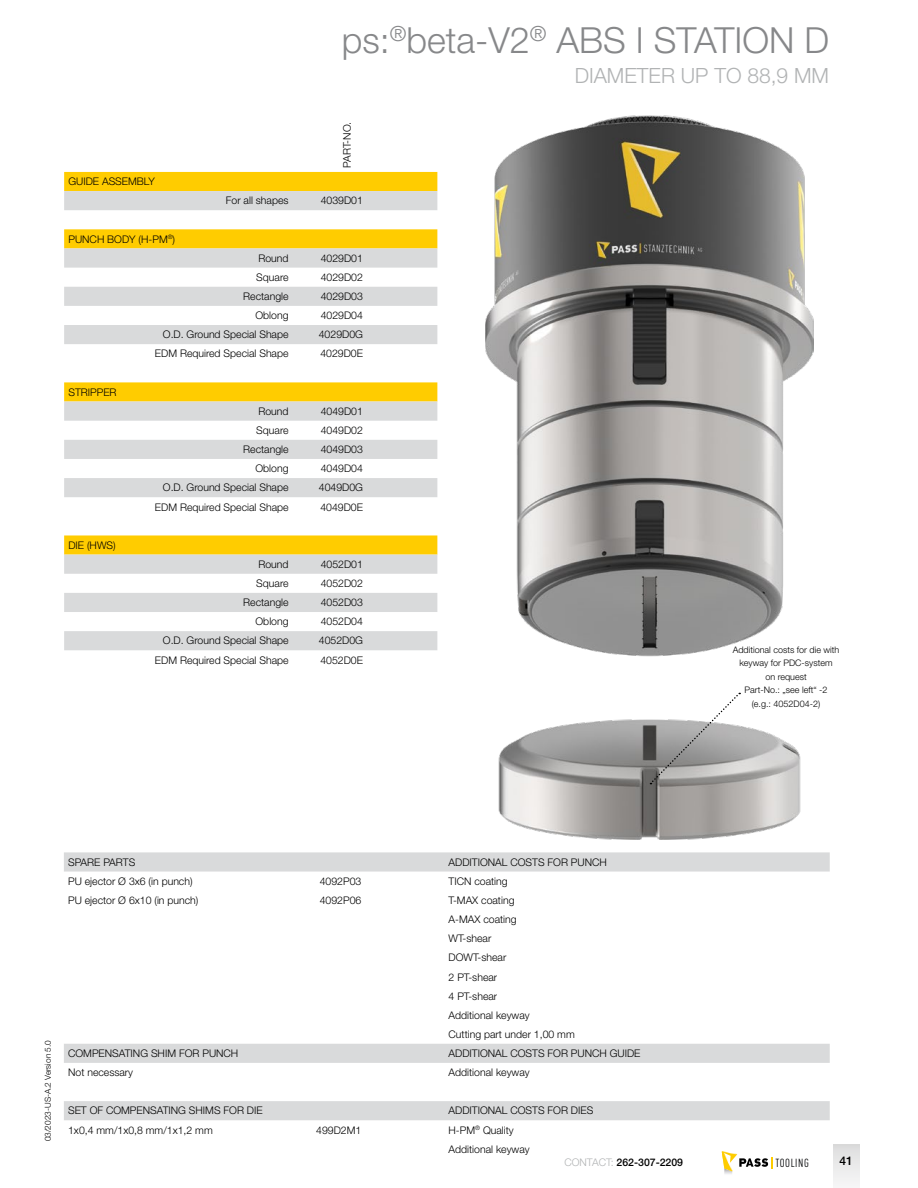
<style>
.page{position:relative;width:918px;height:1188px;background:#fff}
.page>*{position:absolute;margin:0;border:0;box-sizing:border-box;transform-origin:0 0}
.t1{font:300 36px "Helvetica Neue LT Std";color:#87888a}
.t2{font:300 21px "Helvetica Neue LT Std";color:#b1b3b4}
.t3{font:500 12px "Helvetica Neue LT Std";color:#000}
.t4{font:11.7px "DIN Cond";letter-spacing:.05em;color:#000204}
.t5{font:300 10.5px/19.2px "Helvetica Neue LT Std";color:#000}
.t6{font:500 10.5px "Helvetica Neue LT Std";color:#000}
.t7{font:300 9px/13.5px "Helvetica Neue LT Std";color:#000;text-align:center}
.t8{font:300 8.25px "Helvetica Neue LT Std";color:#000}
.s1{font-weight:300;color:#b1b3b4}
</style>
<div class="page">
<img style="left:486px;top:115px;width:328px;height:725px">
<div style="left:834px;top:1145px;width:25px;height:43px;background:linear-gradient(to bottom,#ddddde,#f7f7f8)"></div>
<svg style="left:722px;top:1151px;width:50px;height:23px"></svg>
<svg style="left:64px;top:852px;width:766px;height:268px"></svg>
<div style="left:64px;top:172px;width:373px;height:19px;background:#fc0"></div>
<svg style="left:64px;top:191px;width:373px;height:459px"></svg>
<svg style="left:649px;top:693px;width:91px;height:92px"></svg>
<h1 class="t1" style="left:342px;top:18px;width:489px">ps:<sup>®</sup>beta-V2<sup>®</sup> ABS I STATION D</h1>
<h2 class="t2" style="left:575px;top:62px;width:256px">DIAMETER UP TO 88,9 MM</h2>
<p class="t5" style="left:68px;top:172px;width:88px">GUIDE ASSEMBLY</p>
<p class="t5" style="left:68px;top:229px;width:108px">PUNCH BODY (H-PM<sup>®</sup>)</p>
<p class="t5" style="left:337px;top:168px;width:47px;rotate:-90deg">PART-NO.</p>
<p class="t5" style="left:226px;top:191px;width:64px">For all shapes</p>
<p class="t5" style="left:321px;top:191px;width:44px">4039D01</p>
<p class="t5" style="left:68px;top:382px;width:50px">STRIPPER</p>
<p class="t5" style="left:68px;top:535px;width:49px">DIE (HWS)</p>
<p class="t5" style="left:258px;top:248px;width:32px">Round</p>
<p class="t5" style="left:321px;top:248px;width:44px">4029D01</p>
<p class="t5" style="left:256px;top:267px;width:34px">Square</p>
<p class="t5" style="left:321px;top:267px;width:44px">4029D02</p>
<p class="t5" style="left:243px;top:287px;width:47px">Rectangle</p>
<p class="t5" style="left:321px;top:287px;width:44px">4029D03</p>
<p class="t5" style="left:256px;top:306px;width:35px">Oblong</p>
<p class="t5" style="left:321px;top:306px;width:44px">4029D04</p>
<p class="t5" style="left:163px;top:325px;width:127px">O.D. Ground Special Shape</p>
<p class="t5" style="left:319px;top:325px;width:46px">4029D0G</p>
<p class="t5" style="left:155px;top:344px;width:135px">EDM Required Special Shape</p>
<p class="t5" style="left:320px;top:344px;width:44px">4029D0E</p>
<p class="t5" style="left:258px;top:401px;width:32px">Round</p>
<p class="t5" style="left:321px;top:401px;width:44px">4049D01</p>
<p class="t5" style="left:256px;top:420px;width:34px">Square</p>
<p class="t5" style="left:321px;top:420px;width:44px">4049D02</p>
<p class="t5" style="left:243px;top:440px;width:47px">Rectangle</p>
<p class="t5" style="left:321px;top:440px;width:44px">4049D03</p>
<p class="t5" style="left:256px;top:459px;width:35px">Oblong</p>
<p class="t5" style="left:321px;top:459px;width:44px">4049D04</p>
<p class="t5" style="left:163px;top:478px;width:127px">O.D. Ground Special Shape</p>
<p class="t5" style="left:319px;top:478px;width:46px">4049D0G</p>
<p class="t5" style="left:155px;top:497px;width:135px">EDM Required Special Shape</p>
<p class="t5" style="left:320px;top:497px;width:44px">4049D0E</p>
<p class="t5" style="left:258px;top:554px;width:32px">Round</p>
<p class="t5" style="left:321px;top:554px;width:44px">4052D01</p>
<p class="t5" style="left:256px;top:573px;width:34px">Square</p>
<p class="t5" style="left:321px;top:573px;width:44px">4052D02</p>
<p class="t5" style="left:243px;top:593px;width:47px">Rectangle</p>
<p class="t5" style="left:321px;top:593px;width:44px">4052D03</p>
<p class="t5" style="left:256px;top:612px;width:35px">Oblong</p>
<p class="t5" style="left:321px;top:612px;width:44px">4052D04</p>
<p class="t5" style="left:163px;top:631px;width:127px">O.D. Ground Special Shape</p>
<p class="t5" style="left:319px;top:631px;width:46px">4052D0G</p>
<p class="t5" style="left:155px;top:650px;width:135px">EDM Required Special Shape</p>
<p class="t5" style="left:320px;top:650px;width:44px">4052D0E</p>
<p class="t7" style="left:733px;top:643px;width:108px">Additional costs for die with keyway for PDC-system<br>on request<br>Part-No.: „see left“ -2<br>(e.g.: 4052D04-2)</p>
<p class="t8" style="left:43px;top:1141px;width:103px;rotate:-90deg">03/2023-US-A.2 Version 5.0</p>
<p class="t5" style="left:68px;top:852px;width:69px">SPARE PARTS</p>
<p class="t5" style="left:449px;top:852px;width:160px">ADDITIONAL COSTS FOR PUNCH</p>
<p class="t5" style="left:68px;top:871px;width:126px">PU ejector Ø 3x6 (in punch)</p>
<p class="t5" style="left:320px;top:871px;width:43px">4092P03</p>
<p class="t5" style="left:449px;top:871px;width:61px">TICN coating</p>
<p class="t5" style="left:68px;top:890px;width:132px">PU ejector Ø 6x10 (in punch)</p>
<p class="t5" style="left:320px;top:890px;width:43px">4092P06</p>
<p class="t5" style="left:449px;top:890px;width:128px">T-MAX coating<br>A-MAX coating<br>WT-shear<br>DOWT-shear<br>2 PT-shear<br>4 PT-shear<br>Additional keyway<br>Cutting part under 1,00 mm</p>
<p class="t5" style="left:68px;top:1043px;width:172px">COMPENSATING SHIM FOR PUNCH</p>
<p class="t5" style="left:449px;top:1043px;width:193px">ADDITIONAL COSTS FOR PUNCH GUIDE</p>
<p class="t5" style="left:68px;top:1063px;width:66px">Not necessary</p>
<p class="t5" style="left:449px;top:1063px;width:83px">Additional keyway</p>
<p class="t5" style="left:68px;top:1101px;width:196px">SET OF COMPENSATING SHIMS FOR DIE</p>
<p class="t5" style="left:449px;top:1101px;width:146px">ADDITIONAL COSTS FOR DIES</p>
<p class="t5" style="left:68px;top:1120px;width:146px">1x0,4 mm/1x0,8 mm/1x1,2 mm</p>
<p class="t5" style="left:316px;top:1120px;width:47px">499D2M1</p>
<p class="t5" style="left:449px;top:1120px;width:83px">H-PM<sup>®</sup> Quality<br>Additional keyway</p>
<p class="t6" style="left:564px;top:1156px;width:120px"><span class="s1">CONTACT:</span> 262-307-2209</p>
<p class="t4" style="left:775px;top:1156px;width:35px">TOOLING</p>
<p class="t3" style="left:840px;top:1153px;width:15px">41</p>
</div>
